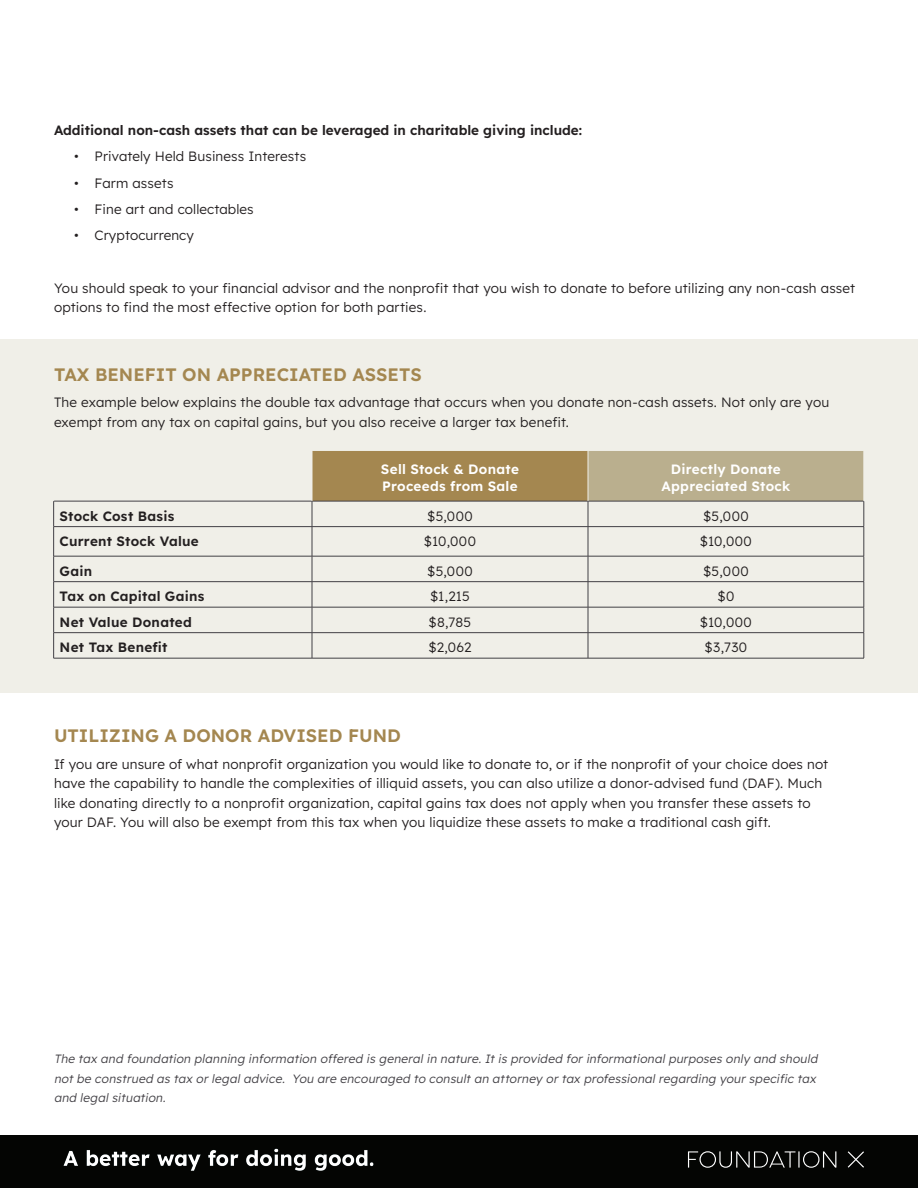
<style>
.page{position:relative;width:918px;height:1188px;background:#fff}
.page>*{position:absolute;margin:0;border:0;box-sizing:border-box;transform-origin:0 0}
.Subhead_01{font:600 18px "Lexend Deca";color:#a48750}
.Body_Copy{font:300 13.5px/19.5px "Lexend Deca";letter-spacing:.01em;color:#231f20}
.Body_Copy-2{font:600 13.5px "Lexend Deca";letter-spacing:.02em;color:#231f20}
.Subhead_02{font:600 13.5px "Lexend Deca";color:#231f20}
.Body_Copy-3{font:600 13.5px/16.5px "Lexend Deca";letter-spacing:.02em;color:#fff}
.Disclaimer{font:italic 300 12px/19.5px "Lexend Deca";color:#424045}
</style>
<div class="page">
<div style="left:0;top:1135px;width:918px;height:53px;background:#040503"></div>
<img style="left:63px;top:1148px;width:311px;height:23px">
<svg style="left:688px;top:1151px;width:148px;height:17px"></svg>
<svg style="left:848px;top:1151px;width:16px;height:17px"></svg>
<div style="left:0;top:339px;width:918px;height:354px;background:#f0efe8"></div>
<div style="left:312px;top:450px;width:276px;height:51px;background:#a48750"></div>
<div style="left:588px;top:450px;width:276px;height:51px;background:#baaf8e"></div>
<hr style="left:53px;top:526px;width:259px;height:1px;background:#424045">
<hr style="left:312px;top:526px;width:276px;height:1px;background:#424045">
<hr style="left:588px;top:526px;width:276px;height:1px;background:#424045">
<hr style="left:53px;top:556px;width:259px;height:1px;background:#424045">
<hr style="left:312px;top:556px;width:276px;height:1px;background:#424045">
<hr style="left:588px;top:556px;width:276px;height:1px;background:#424045">
<hr style="left:53px;top:581px;width:259px;height:1px;background:#424045">
<hr style="left:312px;top:581px;width:276px;height:1px;background:#424045">
<hr style="left:588px;top:581px;width:276px;height:1px;background:#424045">
<hr style="left:53px;top:607px;width:259px;height:1px;background:#424045">
<hr style="left:312px;top:607px;width:276px;height:1px;background:#424045">
<hr style="left:588px;top:607px;width:276px;height:1px;background:#424045">
<hr style="left:53px;top:632px;width:259px;height:1px;background:#424045">
<svg style="left:53px;top:502px;width:1px;height:156px"></svg>
<hr style="left:312px;top:632px;width:276px;height:1px;background:#424045">
<svg style="left:312px;top:502px;width:1px;height:156px"></svg>
<hr style="left:588px;top:632px;width:276px;height:1px;background:#424045">
<svg style="left:588px;top:502px;width:1px;height:156px"></svg>
<svg style="left:864px;top:501px;width:1px;height:157px"></svg>
<hr style="left:53px;top:658px;width:259px;height:1px;background:#424045">
<hr style="left:312px;top:658px;width:276px;height:1px;background:#424045">
<hr style="left:588px;top:658px;width:276px;height:1px;background:#424045">
<hr style="left:53px;top:501px;width:259px;height:1px;background:#424045">
<hr style="left:312px;top:501px;width:276px;height:1px;background:#424045">
<hr style="left:588px;top:501px;width:276px;height:1px;background:#424045">
<hr style="left:312px;top:450px;width:276px;height:1px;background:#f0efe8">
<hr style="left:312px;top:451px;width:1px;height:50px;background:#f0efe8">
<hr style="left:588px;top:450px;width:276px;height:1px;background:#f0efe8">
<hr style="left:588px;top:451px;width:1px;height:50px;background:#f0efe8">
<p class="Subhead_02" style="left:54px;top:120px;width:530px">Additional non-cash assets that can be leveraged in charitable giving include:</p>
<p class="Body_Copy" style="left:74px;top:146px;width:234px">• Privately Held Business Interests</p>
<p class="Body_Copy" style="left:74px;top:172px;width:101px">• Farm assets</p>
<p class="Body_Copy" style="left:74px;top:198px;width:181px">• Fine art and collectables</p>
<p class="Body_Copy" style="left:74px;top:225px;width:121px">• Cryptocurrency</p>
<p class="Body_Copy" style="left:54px;top:277px;width:803px">You should speak to your financial advisor and the nonprofit that you wish to donate to before utilizing any non-cash asset options to find the most effective option for both parties.</p>
<p class="Subhead_01" style="left:54px;top:361px;width:369px">TAX BENEFIT ON APPRECIATED ASSETS</p>
<p class="Body_Copy" style="left:54px;top:392px;width:777px">The example below explains the double tax advantage that occurs when you donate non-cash assets. Not only are you exempt from any tax on capital gains, but you also receive a larger tax benefit.</p>
<p class="Body_Copy-3" style="left:381px;top:460px;width:140px">Sell Stock &amp; Donate<br>Proceeds from Sale</p>
<p class="Body_Copy-3" style="left:662px;top:460px;width:130px;text-align:center">Directly Donate<br>Appreciated Stock</p>
<p class="Body_Copy-2" style="left:60px;top:506px;width:116px">Stock Cost Basis</p>
<p class="Body_Copy" style="left:427px;top:505px;width:47px">$5,000</p>
<p class="Body_Copy" style="left:703px;top:505px;width:47px">$5,000</p>
<p class="Body_Copy-2" style="left:60px;top:532px;width:141px">Current Stock Value</p>
<p class="Body_Copy" style="left:424px;top:531px;width:54px">$10,000</p>
<p class="Body_Copy" style="left:700px;top:531px;width:54px">$10,000</p>
<p class="Body_Copy-2" style="left:60px;top:561px;width:34px">Gain</p>
<p class="Body_Copy" style="left:427px;top:560px;width:47px">$5,000</p>
<p class="Body_Copy" style="left:703px;top:560px;width:47px">$5,000</p>
<p class="Body_Copy-2" style="left:60px;top:587px;width:146px">Tax on Capital Gains</p>
<p class="Body_Copy" style="left:430px;top:586px;width:41px">$1,215</p>
<p class="Body_Copy" style="left:718px;top:586px;width:18px">$0</p>
<p class="Body_Copy-2" style="left:60px;top:612px;width:134px">Net Value Donated</p>
<p class="Body_Copy" style="left:429px;top:611px;width:44px">$8,785</p>
<p class="Body_Copy" style="left:700px;top:611px;width:54px">$10,000</p>
<p class="Body_Copy-2" style="left:60px;top:638px;width:109px">Net Tax Benefit</p>
<p class="Body_Copy" style="left:428px;top:637px;width:45px">$2,062</p>
<p class="Body_Copy" style="left:705px;top:637px;width:44px">$3,730</p>
<p class="Subhead_01" style="left:54px;top:723px;width:348px">UTILIZING A DONOR ADVISED FUND</p>
<p class="Body_Copy" style="left:54px;top:753px;width:776px">If you are unsure of what nonprofit organization you would like to donate to, or if the nonprofit of your choice does not have the capability to handle the complexities of illiquid assets, you can also utilize a donor-advised fund (DAF). Much like donating directly to a nonprofit organization, capital gains tax does not apply when you transfer these assets to your DAF. You will also be exempt from this tax when you liquidize these assets to make a traditional cash gift.</p>
<p class="Disclaimer" style="left:54px;top:1049px;width:768px">The tax and foundation planning information offered is general in nature. It is provided for informational purposes only and should not be construed as tax or legal advice. You are encouraged to consult an attorney or tax professional regarding your specific tax and legal situation.</p>
</div>
